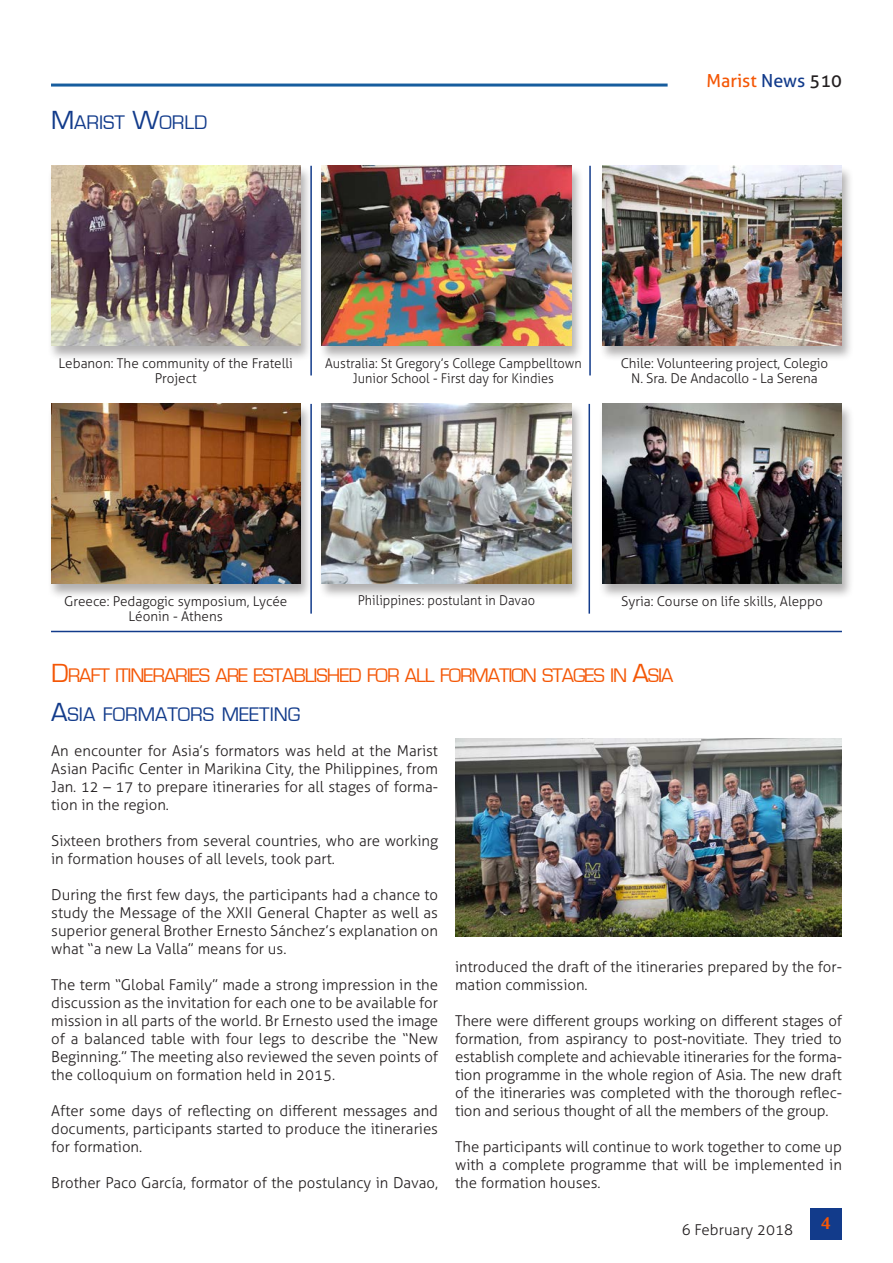
<style>
.page{position:relative;width:893px;height:1263px;background:#fff}
.page>*{position:absolute;margin:0;border:0;box-sizing:border-box;transform-origin:0 0}
.Titolo{font:20.25px "Eurostile";letter-spacing:-.055em;color:#f45706}
.Titolo-2{font:20.25px "Eurostile";color:#123b8b}
.t1{font:18px "Aller";color:#f45706}
.t2{font:700 18px "Novarese IT Cby BT";color:#f45706}
.Testo_sinEspacio{font:300 15px/18px "Aller";color:#231f20;text-align:justify}
.DidacaliaFotos{font:300 13.5px/15px "Aller";color:#231f20;text-align:center}
.DidacaliaFotos-2{font:300 13.5px/15px "Aller";color:#231f20;text-align:center;scale:.95 1}
.s1{font-size:27px}
.s2{color:#123b8b}
.s3{color:#231f20}
</style>
<div class="page">
<hr style="left:51px;top:84px;width:617px;height:3px;background:#175d9e">
<div style="left:810px;top:1208px;width:32px;height:31px;background:#123b8b"></div>
<div style="left:599px;top:165px;width:254px;height:196px;background:#231f20;opacity:.35"></div>
<img style="left:603px;top:166px;width:238px;height:180px">
<div style="left:318px;top:165px;width:265px;height:196px;background:#231f20;opacity:.35"></div>
<img style="left:322px;top:166px;width:249px;height:180px">
<div style="left:47px;top:165px;width:266px;height:196px;background:#231f20;opacity:.35"></div>
<img style="left:51px;top:166px;width:249px;height:180px">
<div style="left:598px;top:403px;width:257px;height:196px;background:#231f20;opacity:.35"></div>
<img style="left:602px;top:404px;width:240px;height:180px">
<div style="left:318px;top:403px;width:265px;height:196px;background:#231f20;opacity:.35"></div>
<img style="left:322px;top:404px;width:249px;height:180px">
<div style="left:47px;top:403px;width:266px;height:197px;background:#231f20;opacity:.35"></div>
<img style="left:51px;top:404px;width:249px;height:180px">
<hr style="left:310px;top:166px;width:2px;height:209px;background:#123b8b">
<hr style="left:589px;top:166px;width:2px;height:209px;background:#123b8b">
<hr style="left:310px;top:404px;width:2px;height:210px;background:#123b8b">
<hr style="left:588px;top:404px;width:2px;height:210px;background:#123b8b">
<hr style="left:51px;top:631px;width:791px;height:1px;background:#123b8b">
<img style="left:455px;top:738px;width:387px;height:198px">
<p class="Titolo-2" style="left:51px;top:111px;width:158px"><span class="s1">M</span>ARIST <span class="s1">W</span>ORLD</p>
<p class="t1" style="left:706px;top:69px;width:137px">Marist <span class="s2">News</span> <span class="s3">510</span></p>
<p class="DidacaliaFotos" style="left:59px;top:355px;width:236px">Lebanon: The community of the Fratelli<br>Project</p>
<p class="DidacaliaFotos-2" style="left:325px;top:355px;width:271px">Australia: St Gregory’s College Campbelltown<br>Junior School - First day for Kindies</p>
<p class="DidacaliaFotos" style="left:621px;top:355px;width:209px">Chile: Volunteering project, Colegio</p>
<p class="DidacaliaFotos" style="left:631px;top:370px;width:188px">N. Sra. De Andacollo - La Serena</p>
<p class="DidacaliaFotos" style="left:64px;top:593px;width:224px">Greece: Pedagogic symposium, Lycée</p>
<p class="DidacaliaFotos-2" style="left:358px;top:593px;width:188px">Philippines: postulant in Davao</p>
<p class="DidacaliaFotos" style="left:621px;top:593px;width:203px">Syria: Course on life skills, Aleppo</p>
<p class="DidacaliaFotos" style="left:129px;top:608px;width:96px">Léonin - Athens</p>
<p class="Titolo" style="left:51px;top:664px;width:624px"><span class="s1">D</span>RAFT ITINERARIES ARE ESTABLISHED FOR ALL FORMATION STAGES IN <span class="s1">A</span>SIA</p>
<p class="Titolo-2" style="left:51px;top:704px;width:249px"><span class="s1">A</span>SIA FORMATORS MEETING</p>
<p class="Testo_sinEspacio" style="left:51px;top:742px;width:388px">An encounter for Asia’s formators was held at the Marist Asian Pacific Center in Marikina City, the Philippines, from Jan. 12 – 17 to prepare itineraries for all stages of forma&shy;tion in the region.</p>
<p class="Testo_sinEspacio" style="left:51px;top:832px;width:388px">Sixteen brothers from several countries, who are working in formation houses of all levels, took part.</p>
<p class="Testo_sinEspacio" style="left:51px;top:886px;width:388px">During the first few days, the participants had a chance to study the Message of the XXII General Chapter as well as superior general Brother Ernesto Sánchez’s explanation on what “a new La Valla” means for us.</p>
<p class="Testo_sinEspacio" style="left:51px;top:976px;width:388px">The term “Global Family” made a strong impression in the discussion as the invitation for each one to be available for mission in all parts of the world. Br Ernesto used the image of a balanced table with four legs to describe the “New Beginning.” The meeting also reviewed the seven points of the colloquium on formation held in 2015.</p>
<p class="Testo_sinEspacio" style="left:51px;top:1102px;width:388px">After some days of reflecting on different messages and documents, participants started to produce the itineraries for formation.</p>
<p class="Testo_sinEspacio" style="left:51px;top:1174px;width:388px">Brother Paco García, formator of the postulancy in Davao,</p>
<p class="Testo_sinEspacio" style="left:455px;top:958px;width:388px">introduced the draft of the itineraries prepared by the for&shy;mation commission.</p>
<p class="Testo_sinEspacio" style="left:455px;top:1012px;width:388px">There were different groups working on different stages of formation, from aspirancy to post-novitiate. They tried to establish complete and achievable itineraries for the forma&shy;tion programme in the whole region of Asia. The new draft of the itineraries was completed with the thorough reflec&shy;tion and serious thought of all the members of the group.</p>
<p class="Testo_sinEspacio" style="left:455px;top:1138px;width:388px">The participants will continue to work together to come up with a complete programme that will be implemented in the formation houses.</p>
<p class="Testo_sinEspacio" style="left:682px;top:1220px;width:113px">6 February 2018</p>
<p class="t2" style="left:821px;top:1212px;width:12px">4</p>
</div>
